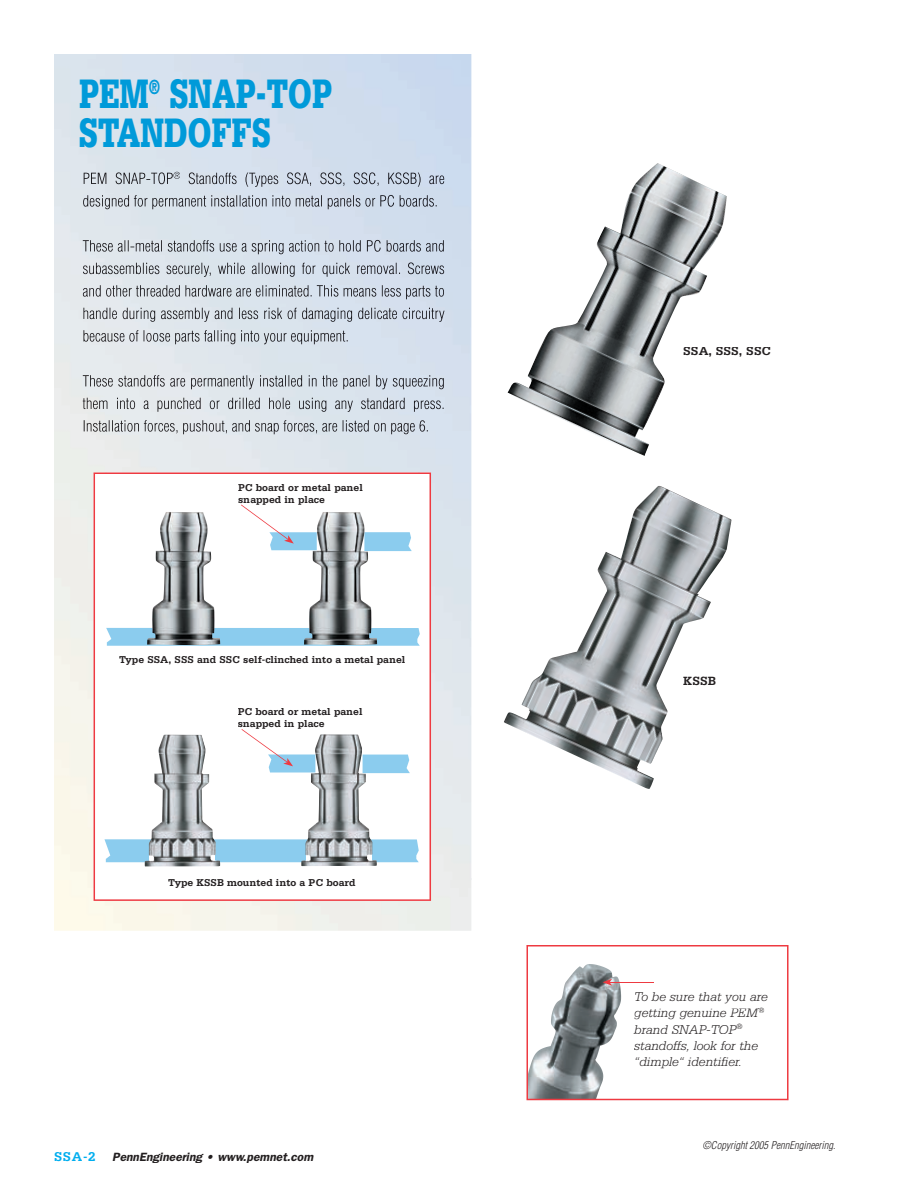
<style>
.page{position:relative;width:918px;height:1188px;background:#fff}
.page>*{position:absolute;margin:0;border:0;box-sizing:border-box;transform-origin:0 0}
.t1{font:900 43.5px/39px "Serifa";color:#009ad9;scale:.7 1}
.t2{font:italic 300 13.5px/16.2px "Serifa";color:#231f20}
.t3{font:700 13.5px "Serifa";color:#00aeef}
.t4{font:700 12.6px "Serifa";color:#231f20}
.t5{font:italic 600 12px "Franklin Gothic";color:#231f20}
.t6{font:700 10.5px/12px "Serifa";color:#231f20}
.t7{font:italic 300 condensed 10.5px "Helvetica";color:#231f20}
</style>
<div class="page">
<img style="left:54px;top:54px;width:51px;height:826px">
<img style="left:84px;top:172px;width:89px;height:12px">
<svg style="left:173px;top:172px;width:7px;height:7px"></svg>
<img style="left:181px;top:172px;width:264px;height:15px">
<img style="left:83px;top:195px;width:354px;height:14px">
<img style="left:83px;top:240px;width:362px;height:14px">
<img style="left:83px;top:262px;width:362px;height:15px">
<img style="left:83px;top:285px;width:362px;height:14px">
<img style="left:83px;top:308px;width:362px;height:14px">
<img style="left:83px;top:330px;width:265px;height:14px">
<img style="left:83px;top:375px;width:362px;height:14px">
<img style="left:83px;top:398px;width:362px;height:14px">
<img style="left:84px;top:420px;width:344px;height:14px">
<img style="left:507px;top:163px;width:220px;height:293px">
<img style="left:504px;top:486px;width:228px;height:303px">
<svg style="left:94px;top:472px;width:337px;height:429px"></svg>
<svg style="left:377px;top:532px;width:35px;height:19px"></svg>
<svg style="left:106px;top:628px;width:314px;height:18px"></svg>
<img style="left:147px;top:512px;width:73px;height:133px">
<img style="left:304px;top:512px;width:73px;height:133px">
<svg style="left:377px;top:755px;width:33px;height:18px"></svg>
<svg style="left:104px;top:839px;width:315px;height:23px"></svg>
<img style="left:145px;top:735px;width:75px;height:132px">
<img style="left:301px;top:734px;width:76px;height:132px">
<div style="left:238px;top:484px;width:125px;height:9px;background:#fff"></div>
<div style="left:239px;top:496px;width:86px;height:9px;background:#fff"></div>
<div style="left:238px;top:708px;width:125px;height:9px;background:#fff"></div>
<div style="left:238px;top:720px;width:86px;height:9px;background:#fff"></div>
<div style="left:120px;top:656px;width:285px;height:9px;background:#fff"></div>
<div style="left:169px;top:879px;width:186px;height:9px;background:#fff"></div>
<svg style="left:241px;top:505px;width:76px;height:45px"></svg>
<svg style="left:241px;top:729px;width:74px;height:43px"></svg>
<svg style="left:526px;top:945px;width:263px;height:155px"></svg>
<h1 class="t1" style="left:79px;top:73px;width:363px">PEM<sup>®</sup> SNAP-TOP<br>STANDOFFS</h1>
<p class="t6" style="left:238px;top:481px;width:126px">PC board or metal panel snapped in place</p>
<p class="t6" style="left:119px;top:654px;width:288px">Type SSA, SSS and SSC self-clinched into a metal panel</p>
<p class="t6" style="left:238px;top:706px;width:126px">PC board or metal panel snapped in place</p>
<p class="t6" style="left:168px;top:876px;width:189px">Type KSSB mounted into a PC board</p>
<p class="t3" style="left:54px;top:1148px;width:43px">SSA-2</p>
<p class="t5" style="left:112px;top:1149px;width:203px">PennEngineering • www.pemnet.com</p>
<p class="t4" style="left:683px;top:344px;width:89px">SSA, SSS, SSC</p>
<p class="t4" style="left:683px;top:673px;width:34px">KSSB</p>
<p class="t2" style="left:634px;top:988px;width:135px">To be sure that you are getting genuine PEM<sup>® </sup>brand SNAP-TOP<sup>® </sup>standoffs, look for the “dimple“ identifier.</p>
<p class="t7" style="left:702px;top:1139px;width:135px">©Copyright 2005 PennEngineering.</p>
</div>
